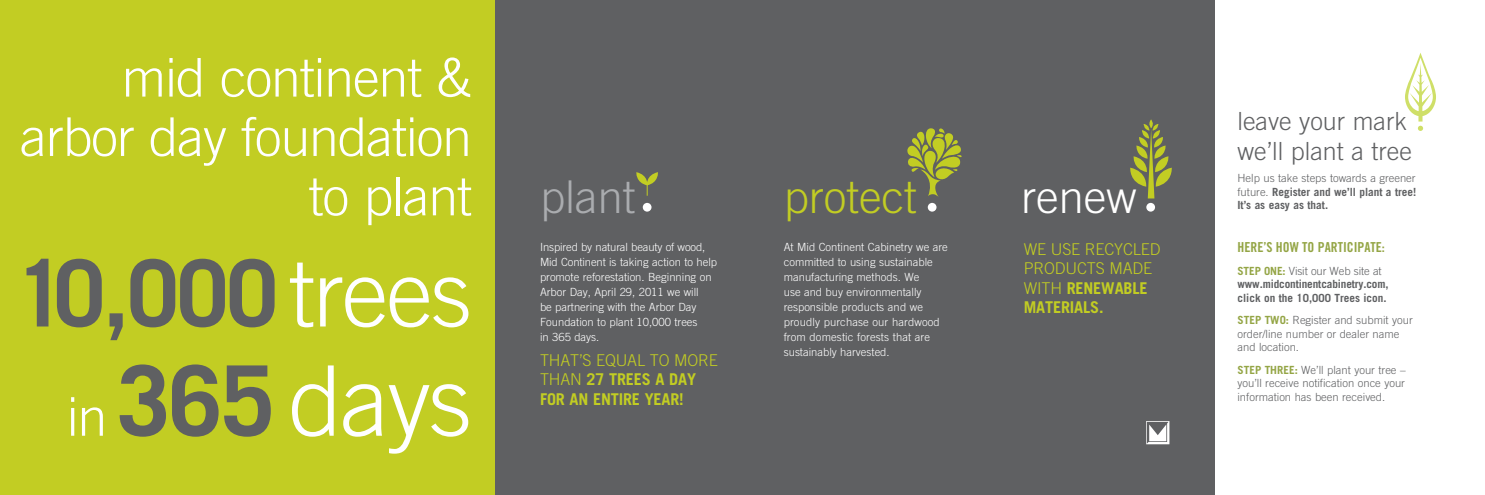
<style>
.page{position:relative;width:1485px;height:495px;background:#fff}
.page>*{position:absolute;margin:0;border:0;box-sizing:border-box;transform-origin:0 0}
.t1{font:300 97.38px "Trade Gothic";color:#fff}
.t2{font:700 92.62px "Trade Gothic";color:#5f6062}
.t3{font:300 53.5px/59.4px "Trade Gothic";letter-spacing:-.02em;color:#fff;text-align:right}
.t4{font:300 45.12px "Trade Gothic";color:#c2cd23}
.t5{font:300 45.12px "Trade Gothic";color:#fff}
.t6{font:300 45.12px "Trade Gothic";color:#aaacaf}
.t7{font:300 25px/30px "Trade Gothic";color:#5f6062}
.t8{font:700 16.25px/19.5px "Trade Gothic";letter-spacing:-.01em;color:#c2cd23}
.t9{font:300 16.25px/19.5px "Trade Gothic";letter-spacing:-.01em;color:#c2cd23}
.t10{font:13.75px "Trade Gothic Bold Cond Twenty";color:#94a545}
.t11{font:300 11.25px/15px "Trade Gothic";color:#fff}
.t12{font:300 11.25px/13.5px "Trade Gothic";color:#5f6062}
.t13{font:700 11.25px/13.5px "Trade Gothic";color:#5f6062}
.s1{font-weight:300;color:#fff}
.s2{font-size:53.5px}
.s3{font-weight:700;color:#5f6062}
.s4{font-weight:300}
.s5{font-weight:700}
.s6{color:#94a545}
.s7{font-weight:700;color:#94a545}
</style>
<div class="page">
<div style="left:495px;top:0;width:720px;height:495px;background:#5f6062"></div>
<div style="left:0;top:0;width:495px;height:495px;background:#c2cd23"></div>
<svg style="left:1146px;top:421px;width:23px;height:23px"></svg>
<div style="left:928px;top:203px;width:9px;height:9px;background:#fff;border-radius:50%"></div>
<svg style="left:907px;top:128px;width:55px;height:69px"></svg>
<div style="left:1146px;top:203px;width:9px;height:9px;background:#fff;border-radius:50%"></div>
<div style="left:643px;top:203px;width:9px;height:9px;background:#fff;border-radius:50%"></div>
<svg style="left:636px;top:172px;width:22px;height:24px"></svg>
<svg style="left:1130px;top:119px;width:42px;height:79px"></svg>
<svg style="left:1405px;top:53px;width:31px;height:78px"></svg>
<h3 class="t3" style="left:20px;top:47px;width:453px">mid continent &amp; arbor day foundation to plant</h3>
<h2 class="t2" style="left:15px;top:237px;width:458px">10,000<span class="s1">trees</span></h2>
<h1 class="t1" style="left:67px;top:343px;width:407px"><span class="s2">in</span> <span class="s3">365</span> days</h1>
<h3 class="t6" style="left:540px;top:170px;width:97px">plant</h3>
<p class="t11" style="left:540px;top:239px;width:179px">I nspired by natural beauty of wood,<br>Mid Continent is taking action to help promote reforestation. Beginning on<br>Arbor Day, April 29, 2011 we will<br>be partnering with the Arbor Day<br>Foundation to plant 10,000 trees<br>in 365 days.</p>
<h3 class="t8" style="left:540px;top:350px;width:177px"><span class="s4">that’s equal to more t han</span> 27 trees a day for an entire year!</h3>
<h3 class="t4" style="left:784px;top:170px;width:135px">protect</h3>
<p class="t11" style="left:784px;top:239px;width:166px">At Mid Continent Cabinetry we are committed to using sustainable manufacturing methods. We<br>use and buy environmentally responsible products and we proudly purchase our hardwood from domestic forests that are sustainably harvested.</p>
<h3 class="t5" style="left:1021px;top:170px;width:117px">renew</h3>
<h3 class="t9" style="left:1024px;top:239px;width:127px">We use recycled products</h3>
<h3 class="t8" style="left:1024px;top:258px;width:125px;text-indent:86px"><span class="s4">made with</span> renewable materials.</h3>
<h3 class="t7" style="left:1238px;top:105px;width:176px">leave your mark we’ll plant a tree</h3>
<p class="t12" style="left:1238px;top:171px;width:180px">H elp us take steps towards a greener future. <span class="s5">Register and we’ll plant a tree!</span></p>
<p class="t13" style="left:1238px;top:198px;width:92px">It’s as easy as that.</p>
<p class="t10" style="left:1238px;top:239px;width:149px">HERE’S HOW TO PARTICIPATE:</p>
<p class="t13" style="left:1238px;top:264px;width:153px"><span class="s6">Step One:</span> <span class="s4">Visit our Web site at </span>www.midcontinentcabinetry.com, click on the 10,000 Trees icon.</p>
<p class="t12" style="left:1238px;top:313px;width:177px"><span class="s7">Step Two:</span> Register and submit your order/line number or dealer name and location.</p>
<p class="t12" style="left:1238px;top:363px;width:170px;text-align:justify"><span class="s7">Step Three:</span> We’ll plant your tree – you’ll receive notification once your information has been received.</p>
</div>
